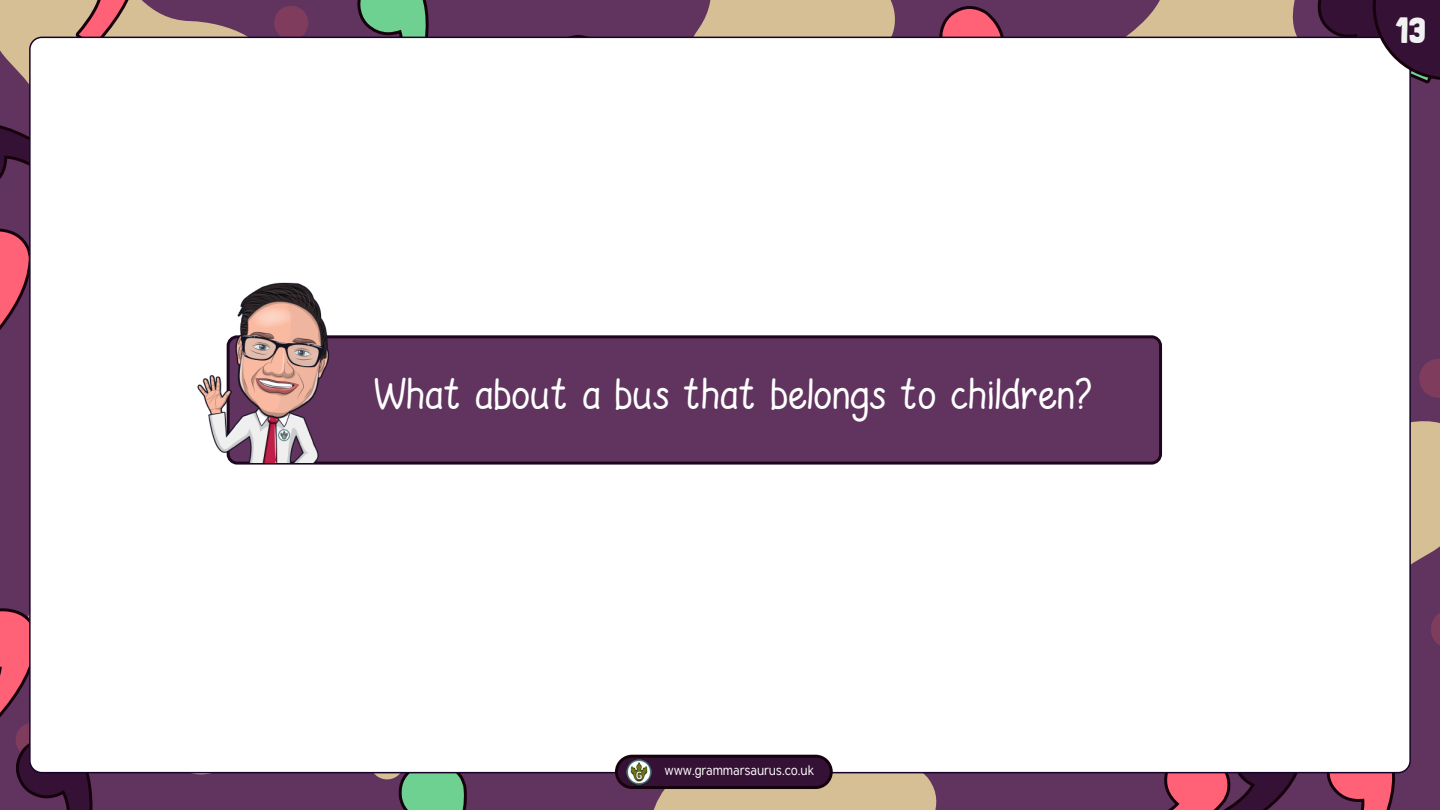
<style>
.page{position:relative;width:1440px;height:810px;background:#61345f}
.page>*{position:absolute;margin:0;border:0;box-sizing:border-box;transform-origin:0 0}
.t1{font:40.2px "Saridezra Hand";color:#fff}
.t2{font:36px "Londrina Solid";color:#f1f1f2}
.t3{font:13.65px "Tuffy";color:#fff}
</style>
<div class="page">
<svg style="left:0;top:0;width:277px;height:84px;fill:#d7bf95"></svg>
<div style="left:274px;top:6px;width:34px;height:34px;background:#843e5d;border-radius:50%"></div>
<svg style="left:653px;top:773px;width:293px;height:37px;fill:#d7bf95"></svg>
<svg style="left:1043px;top:0;width:273px;height:37px;fill:#d7bf95"></svg>
<svg style="left:1411px;top:421px;width:29px;height:144px;fill:#d7bf95"></svg>
<svg style="left:1431px;top:613px;width:9px;height:32px"></svg>
<svg style="left:1419px;top:359px;width:21px;height:39px"></svg>
<svg style="left:0;top:125px;width:29px;height:54px"></svg>
<svg style="left:0;top:228px;width:29px;height:102px"></svg>
<svg style="left:71px;top:0;width:68px;height:37px"></svg>
<svg style="left:1131px;top:773px;width:169px;height:37px"></svg>
<svg style="left:663px;top:0;width:344px;height:37px"></svg>
<svg style="left:1325px;top:773px;width:73px;height:37px"></svg>
<svg style="left:0;top:608px;width:138px;height:202px"></svg>
<svg style="left:360px;top:773px;width:135px;height:37px"></svg>
<svg style="left:355px;top:0;width:77px;height:37px"></svg>
<div style="left:30px;top:37px;width:1380px;height:736px;background:#fff;border-radius:12px"></div>
<svg style="left:615px;top:755px;width:218px;height:34px"></svg>
<img style="left:626px;top:759px;width:26px;height:26px">
<svg style="left:1316px;top:0;width:124px;height:92px"></svg>
<div style="left:228px;top:337px;width:933px;height:126px;background:#61345f;border-radius:9px"></div>
<div style="left:227px;top:335px;width:935px;height:130px;border:3px solid #1e061e;border-radius:9px"></div>
<img style="left:197px;top:282px;width:149px;height:180px">
<p class="t1" style="left:375px;top:373px;width:719px">What about a bus that belongs to children?</p>
<p class="t3" style="left:665px;top:762px;width:151px">www.grammarsaurus.co.uk</p>
<p class="t2" style="left:1396px;top:9px;width:32px">1 31</p>
</div>
